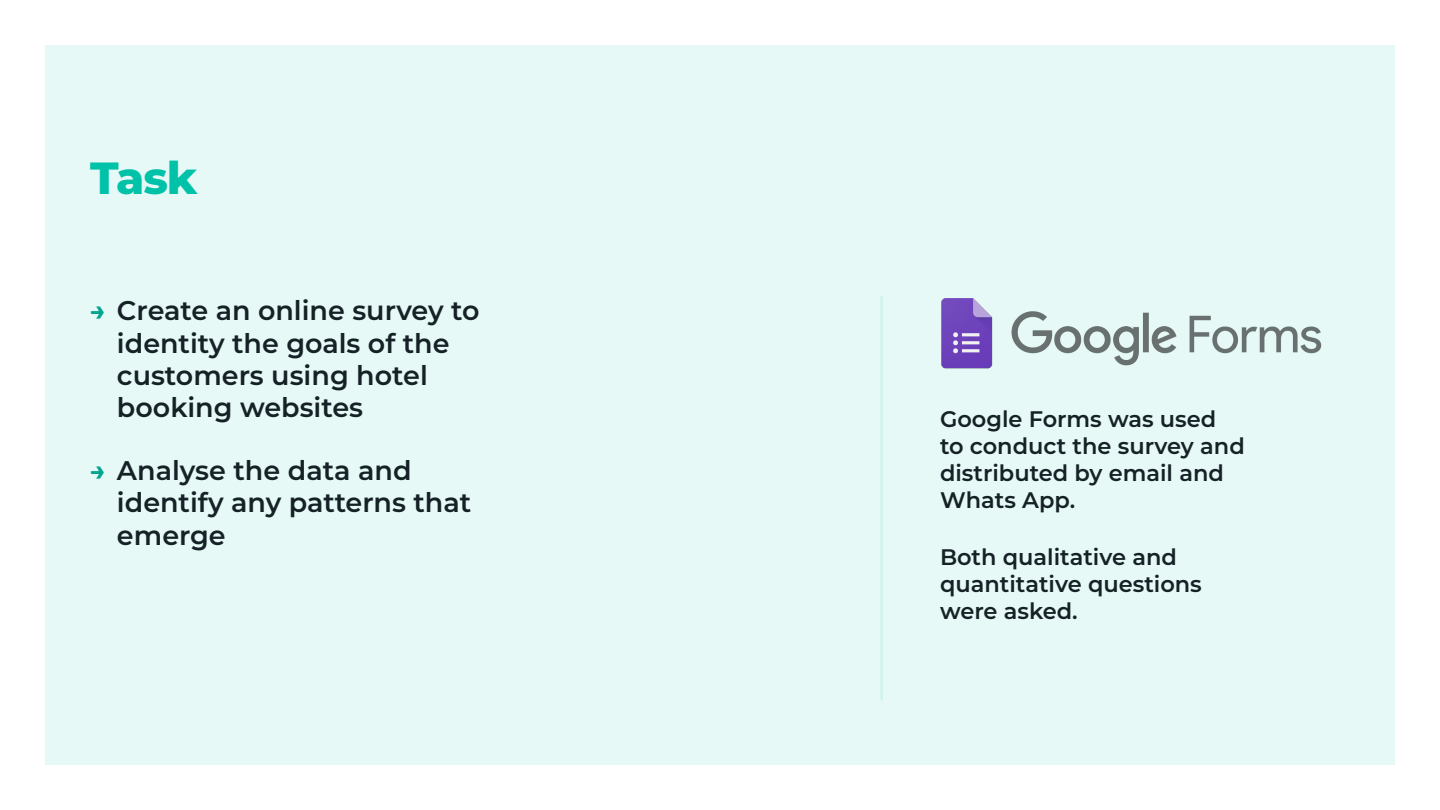
<style>
.page{position:relative;width:1440px;height:810px;background:#fff}
.page>*{position:absolute;margin:0;border:0;box-sizing:border-box;transform-origin:0 0}
.t1{font:800 45px "Montserrat";color:#00c2a9}
.t2{font:600 27px/32.4px "Montserrat";color:#152126}
.t3{font:600 22.5px/27px "Montserrat";color:#152126}
.s1{font-weight:700;color:#03a48f}
</style>
<div class="page">
<div style="left:45px;top:45px;width:1350px;height:720px;background:#e6f9f6"></div>
<img style="left:941px;top:298px;width:381px;height:71px">
<hr style="left:880px;top:296px;width:3px;height:405px;background:#ccf3ee">
<h1 class="t1" style="left:90px;top:145px;width:109px">Task</h1>
<p class="t2" style="left:117px;top:293px;width:364px;text-indent:-27px"><span class="s1">→</span> Create an online survey to identity the goals of the customers using hotel booking websites</p>
<p class="t2" style="left:117px;top:453px;width:356px;text-indent:-27px"><span class="s1">→</span> Analyse the data and identify any patterns that emerge</p>
<p class="t3" style="left:940px;top:404px;width:306px">Google Forms was used to conduct the survey and distributed by email and<br>Whats App.</p>
<p class="t3" style="left:940px;top:542px;width:263px">Both qualitative and quantitative questions were asked.</p>
</div>
